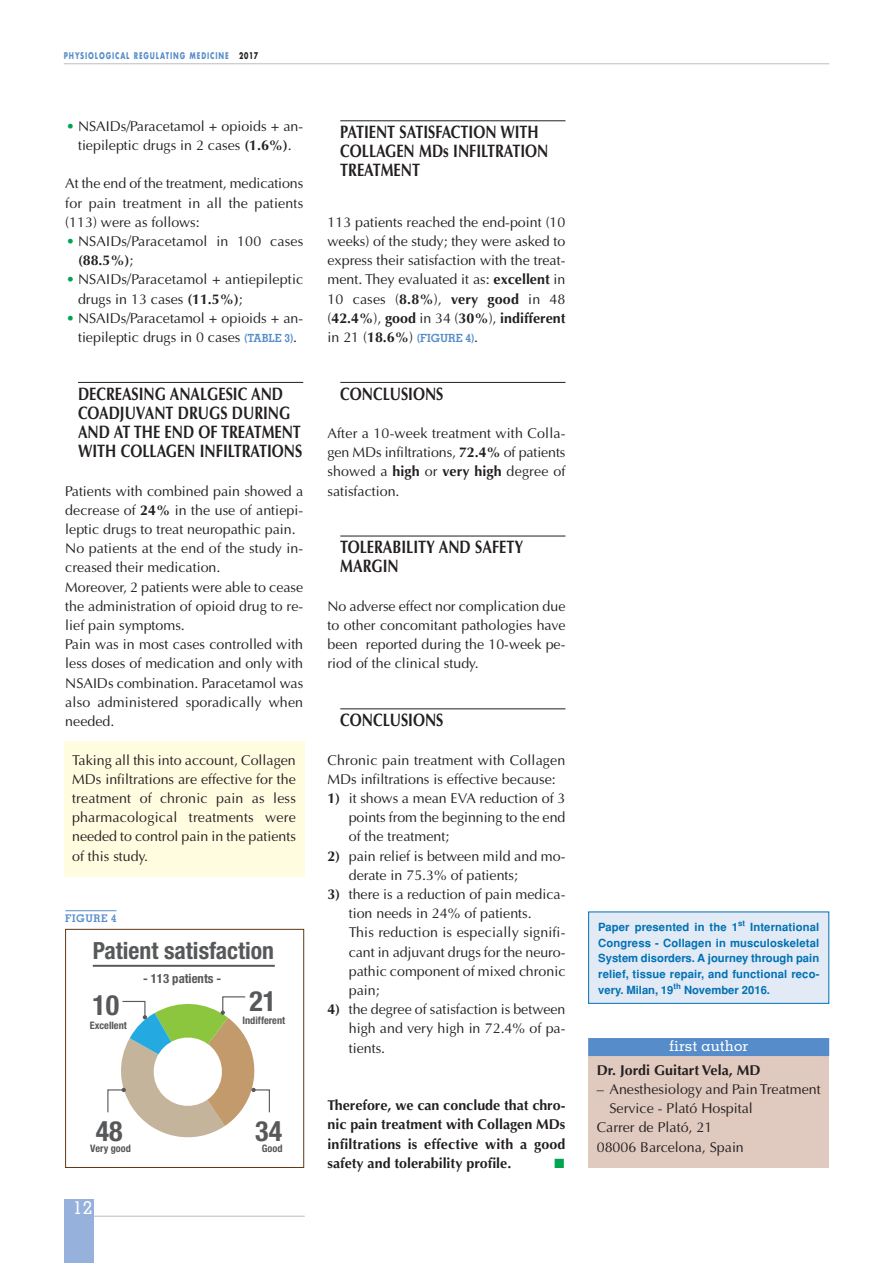
<style>
.page{position:relative;width:893px;height:1263px;background:#fff}
.page>*{position:absolute;margin:0;border:0;box-sizing:border-box;transform-origin:0 0}
.t1{font:700 condensed 27.9px "Helvetica Neue LT Pro";color:#57585a}
.t2{font:700 condensed 23.7px "Helvetica Neue LT Pro";color:#57585a}
.t3{font:700 18px/19.2px "Optima";color:#231f20;scale:.8 1}
.t4{font:500 18px "Memphis";color:#fff}
.t5{font:500 15px "Memphis";color:#fff}
.t6{font:14.25px/19.2px "Optima";color:#231f20;text-align:justify}
.t7{font:700 14.25px/19.2px "Optima";color:#231f20;text-align:justify}
.t8{font:700 condensed 12.75px "Helvetica Neue LT Pro";color:#57585a}
.t9{font:700 11.25px/15.8px "Helvetica";letter-spacing:.01em;color:#0071b4;text-align:justify}
.t10{font:700 11.25px "Memphis";color:#568cc9}
.t11{font:700 10.5px "Memphis";letter-spacing:.05em;color:#568cc9}
.t12{font:700 condensed 10.35px "Helvetica Neue LT Pro";color:#57585a}
.t13{font:700 9px "Futura";letter-spacing:.135em;color:#568cc9;scale:.7 1}
.s1{color:#231f20}
.s2{color:#00a54f}
.s3{font-weight:700}
.s4{font-family:"Memphis";font-weight:700;font-size:11.25px;color:#568cc9}
.s5{font-family:"Optima";font-weight:400;font-size:14.25px;color:#231f20}
.s6{font-family:"Optima";font-size:14.25px;color:#231f20}
</style>
<div class="page">
<div style="left:64px;top:741px;width:241px;height:135px;background:#fffce0"></div>
<hr style="left:85px;top:1216px;width:220px;height:1px;background:#bcbdc0">
<div style="left:64px;top:1199px;width:30px;height:64px;background:#96b1dc"></div>
<hr style="left:64px;top:64px;width:765px;height:1px;background:#bcbdc0">
<hr style="left:78px;top:382px;width:225px;height:1px;background:#231f20">
<hr style="left:340px;top:121px;width:225px;height:1px;background:#231f20">
<hr style="left:340px;top:382px;width:225px;height:1px;background:#231f20">
<hr style="left:340px;top:536px;width:225px;height:1px;background:#231f20">
<hr style="left:340px;top:709px;width:225px;height:1px;background:#231f20">
<div style="left:588px;top:1038px;width:241px;height:129px;background:#e0c9bf"></div>
<div style="left:588px;top:1038px;width:241px;height:18px;background:#568cc9"></div>
<div style="left:65px;top:929px;width:239px;height:239px;border:1px solid #603711"></div>
<hr style="left:93px;top:965px;width:182px;height:2px;background:#57585a">
<svg style="left:107px;top:996px;width:163px;height:142px"></svg>
<hr style="left:65px;top:910px;width:51px;height:1px;background:#568cc9">
<div style="left:589px;top:912px;width:239px;height:91px;background:#e2eaf5"></div>
<div style="left:588px;top:911px;width:241px;height:93px;border:1px solid #0071b4"></div>
<p class="t13" style="left:64px;top:49px;width:279px">PHYSIOLOGICAL REGULATING MEDICINE <span class="s1">2017</span></p>
<p class="t6" style="left:66px;top:116px;width:239px;text-align:center"><span class="s2">•</span> NSAIDs/Paracetamol + opioids + an&shy;tiepileptic drugs in 2 cases <span class="s3">(1.6%)</span>.</p>
<p class="t6" style="left:65px;top:174px;width:239px">At the end of the treatment, medications for pain treatment in all the patients (113) were as follows:</p>
<p class="t6" style="left:78px;top:231px;width:227px;text-indent:-12px"><span class="s2">•</span> NSAIDs/Paracetamol in 100 cases <span class="s3">(88.5%)</span>;</p>
<p class="t6" style="left:78px;top:270px;width:227px;text-indent:-12px"><span class="s2">•</span> NSAIDs/Paracetamol + antiepileptic drugs in 13 cases <span class="s3">(11.5%)</span>;</p>
<p class="t6" style="left:66px;top:308px;width:239px;text-align:center"><span class="s2">•</span> NSAIDs/Paracetamol + opioids + an&shy;tiepileptic drugs in 0 cases <span class="s4">(TABLE 3)</span>.</p>
<p class="t3" style="left:78px;top:384px;width:282px">DECREASING ANALGESIC AND<br>COADJUVANT DRUGS DURING<br>AND AT THE END OF TREATMENT<br>WITH COLLAGEN INFILTRATIONS</p>
<p class="t6" style="left:65px;top:481px;width:239px;text-align:left">Patients with combined pain showed a decrease of <span class="s3">24%</span> in the use of antiepi&shy;leptic drugs to treat neuropathic pain.<br>No patients at the end of the study in&shy;creased their medication.<br>Moreover, 2 patients were able to cease the administration of opioid drug to re&shy;lief pain symptoms.<br>Pain was in most cases controlled with less doses of medication and only with NSAIDs combination. Paracetamol was also administered sporadically when needed.</p>
<p class="t6" style="left:72px;top:750px;width:225px">Taking all this into account, Collagen MDs infiltrations are effective for the treatment of chronic pain as less pharmacological treatments were needed to control pain in the patients of this study.</p>
<p class="t11" style="left:65px;top:914px;width:53px">FIGURE 4</p>
<h2 class="t2" style="left:93px;top:942px;width:183px">Patient satisfaction</h2>
<p class="t8" style="left:143px;top:974px;width:80px">- 113 patients -</p>
<h1 class="t1" style="left:92px;top:995px;width:28px">10</h1>
<h1 class="t1" style="left:250px;top:991px;width:28px">21</h1>
<p class="t12" style="left:242px;top:1017px;width:44px">Indifferent</p>
<p class="t12" style="left:90px;top:1021px;width:39px">Excellent</p>
<h1 class="t1" style="left:96px;top:1121px;width:28px">48</h1>
<h1 class="t1" style="left:255px;top:1121px;width:28px">34</h1>
<p class="t12" style="left:90px;top:1145px;width:42px">Very good</p>
<p class="t12" style="left:262px;top:1145px;width:22px">Good</p>
<p class="t4" style="left:73px;top:1201px;width:20px">12</p>
<p class="t3" style="left:340px;top:123px;width:262px">PATIENT SATISFACTION WITH<br>COLLAGEN MDs INFILTRATION<br>TREATMENT</p>
<p class="t6" style="left:327px;top:212px;width:239px">113 patients reached the end-point (10 weeks) of the study; they were asked to express their satisfaction with the treat&shy;ment. They evaluated it as: <span class="s3">excellent</span> in 10 cases (<span class="s3">8.8%</span>), <span class="s3">very good</span> in 48 (<span class="s3">42.4%</span>), <span class="s3">good</span> in 34 (<span class="s3">30%</span>), <span class="s3">indifferent</span></p>
<p class="t10" style="left:327px;top:334px;width:152px"><span class="s5">in 21 (</span><span class="s6">18.6%</span><span class="s5">)</span> (FIGURE 4)<span class="s5">.</span></p>
<p class="t3" style="left:340px;top:384px;width:131px">CONCLUSIONS</p>
<p class="t6" style="left:327px;top:423px;width:239px">After a 10-week treatment with Colla&shy;gen MDs infiltrations, <span class="s3">72.4%</span> of patients showed a <span class="s3">high</span> or <span class="s3">very high</span> degree of satisfaction.</p>
<p class="t3" style="left:340px;top:538px;width:230px">TOLERABILITY AND SAFETY<br>MARGIN</p>
<p class="t6" style="left:327px;top:596px;width:239px">No adverse effect nor complication due to other concomitant pathologies have been reported during the 10-week pe&shy;riod of the clinical study.</p>
<p class="t3" style="left:340px;top:711px;width:131px">CONCLUSIONS</p>
<p class="t6" style="left:327px;top:750px;width:239px">Chronic pain treatment with Collagen<br>MDs infiltrations is effective because:</p>
<p class="t6" style="left:349px;top:788px;width:218px;text-indent:-21px"><span class="s3">1)</span> it shows a mean EVA reduction of 3 points from the beginning to the end of the treatment;</p>
<p class="t6" style="left:349px;top:846px;width:218px;text-indent:-21px"><span class="s3">2)</span> pain relief is between mild and mo&shy;derate in 75.3% of patients;</p>
<p class="t6" style="left:349px;top:884px;width:218px;text-align:left;text-indent:-21px"><span class="s3">3)</span> there is a reduction of pain medica&shy;tion needs in 24% of patients.<br>This reduction is especially signifi&shy;cant in adjuvant drugs for the neuro&shy;pathic component of mixed chronic pain;</p>
<p class="t6" style="left:349px;top:999px;width:218px;text-indent:-21px"><span class="s3">4)</span> the degree of satisfaction is between high and very high in 72.4% of pa&shy;tients.</p>
<p class="t7" style="left:327px;top:1096px;width:239px">Therefore, we can conclude that chro&shy;nic pain treatment with Collagen MDs infiltrations is effective with a good safety and tolerability profile.</p>
<p class="t9" style="left:598px;top:919px;width:223px">Paper presented in the 1<sup>st</sup> International Congress - Collagen in musculoskeletal System disorders. A journey through pain relief, tissue repair, and functional reco&shy;very. Milan, 19<sup>th</sup> November 2016.</p>
<p class="t5" style="left:669px;top:1040px;width:81px">first author</p>
<p class="t7" style="left:597px;top:1060px;width:165px">Dr. Jordi Guitart Vela, MD</p>
<p class="t6" style="left:597px;top:1079px;width:225px">– Anesthesiology and Pain Treatment</p>
<p class="t6" style="left:609px;top:1099px;width:145px">Service - Plató Hospital</p>
<p class="t6" style="left:597px;top:1118px;width:117px">Carrer de Plató, 21</p>
<p class="t6" style="left:597px;top:1137px;width:149px">08006 Barcelona, Spain</p>
</div>
